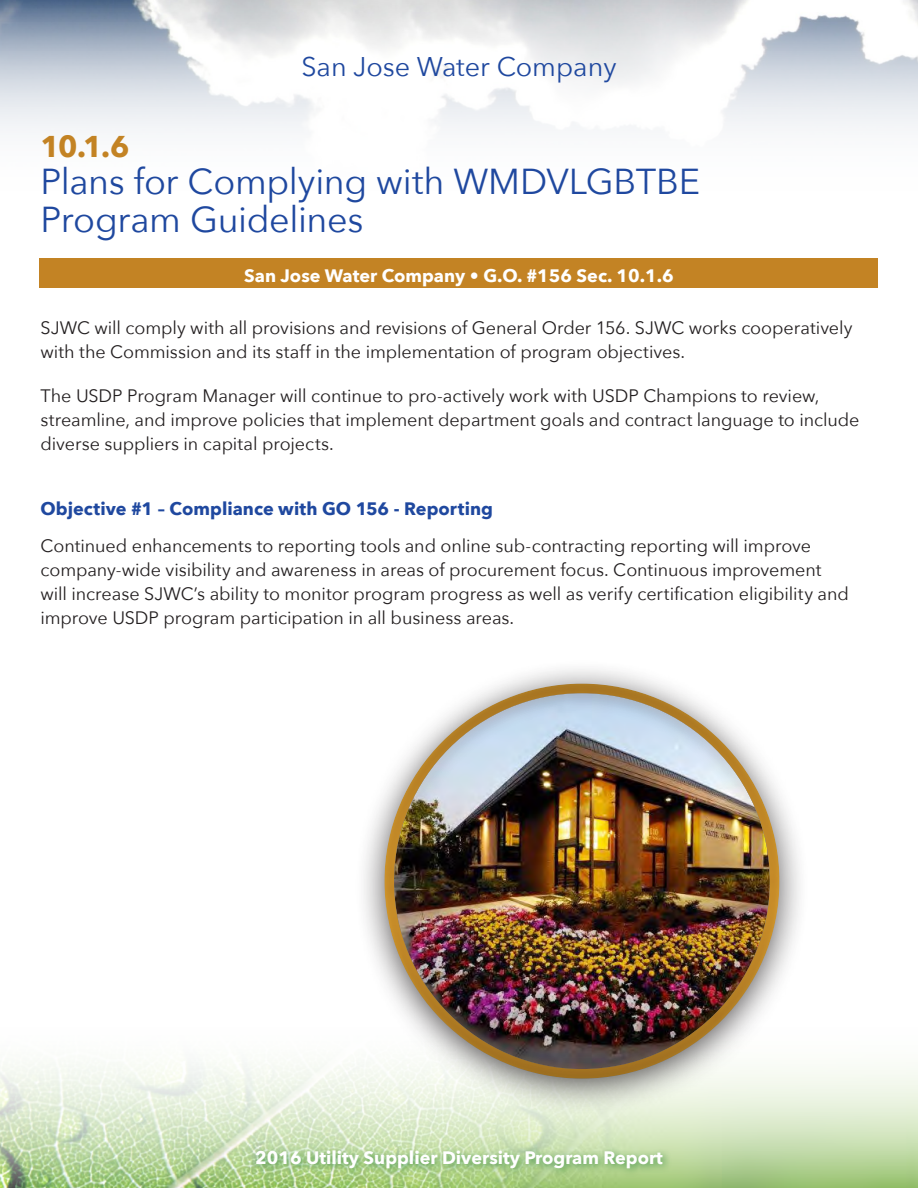
<style>
.page{position:relative;width:918px;height:1188px;background:#fff}
.page>*{position:absolute;margin:0;border:0;box-sizing:border-box;transform-origin:0 0}
.Smaller_Light_Head{font:36px/37.5px "Avenir Next";letter-spacing:-.01em;color:#1f489f}
.Heavy_Head{font:700 30px "Avenir Next";color:#c38324}
.t1{font:27px "Avenir Next";color:#1f489f}
.Body{font:18px/24px "Avenir Next";letter-spacing:-.005em;color:#231f20}
.Table_Hed{font:700 18px "Avenir Next";color:#fff}
.Blue_Subhead{font:700 18px "Avenir Next";color:#1f489f}
</style>
<div class="page">
<img style="left:0;top:1064px;width:918px;height:124px">
<img style="left:0;top:0;width:918px;height:133px">
<div style="left:251px;top:1145px;width:421px;height:33px;background:#278335;opacity:.75"></div>
<div style="left:40px;top:258px;width:838px;height:30px;background:#c38324"></div>
<div style="left:354px;top:659px;width:456px;height:456px;background:#231f20;opacity:.75"></div>
<div style="left:383px;top:682px;width:399px;height:398px;background:#231f20;opacity:.3"></div>
<h3 class="t1" style="left:301px;top:44px;width:317px">San Jose Water Company</h3>
<p class="Heavy_Head" style="left:40px;top:120px;width:91px">10.1.6</p>
<p class="Smaller_Light_Head" style="left:40px;top:162px;width:661px">Plans for Complying with WMDVLGBTBE<br>Program Guidelines</p>
<p class="Table_Hed" style="left:244px;top:260px;width:431px">San Jose Water Company • G.O. #156 Sec. 10.1.6</p>
<p class="Body" style="left:40px;top:315px;width:814px">SJWC will comply with all provisions and revisions of General Order 156. SJWC works cooperatively with the Commission and its staff in the implementation of program objectives.</p>
<p class="Body" style="left:40px;top:383px;width:821px">The USDP Program Manager will continue to pro-actively work with USDP Champions to review, streamline, and improve policies that implement department goals and contract language to include diverse suppliers in capital projects.</p>
<p class="Blue_Subhead" style="left:40px;top:493px;width:454px">Objective #1 – Compliance with GO 156 - Reporting</p>
<p class="Body" style="left:40px;top:533px;width:810px">Continued enhancements to reporting tools and online sub-contracting reporting will improve company-wide visibility and awareness in areas of procurement focus. Continuous improvement will increase SJWC’s ability to monitor program progress as well as verify certification eligibility and improve USDP program participation in all business areas.</p>
<p class="Table_Hed" style="left:255px;top:1142px;width:409px">2016 Utility Supplier Diversity Program Report</p>
</div>
